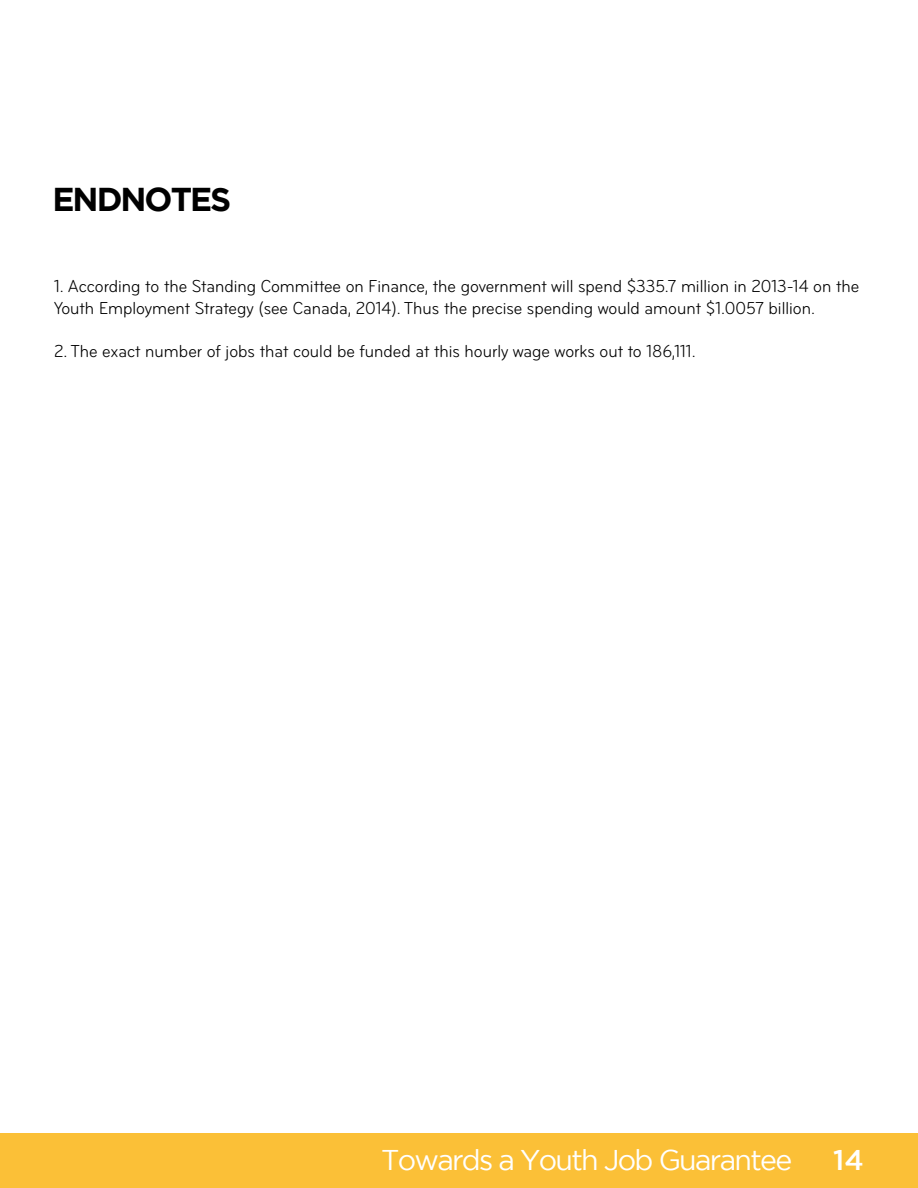
<style>
.page{position:relative;width:918px;height:1188px;background:#fff}
.page>*{position:absolute;margin:0;border:0;box-sizing:border-box;transform-origin:0 0}
.t1{font:700 33px "Gotham";letter-spacing:-.06em;color:#000}
.t2{font:28.5px "Gotham";letter-spacing:-.06em;color:#fff}
.t3{font:500 28.5px "Gotham";color:#fff}
.t4{font:condensed 18px/21.6px "Bryant";color:#000}
</style>
<div class="page">
<div style="left:0;top:1134px;width:918px;height:54px;background:#fbc037"></div>
<h1 class="t1" style="left:52px;top:180px;width:180px">ENDNOTES</h1>
<p class="t4" style="left:54px;top:276px;width:807px">1. According to the Standing Committee on Finance, the government will spend $335.7 million in 2013-14 on the<br>Youth Employment Strategy (see Canada, 2014). Thus the precise spending would amount $1.0057 billion.</p>
<p class="t4" style="left:54px;top:340px;width:643px">2. The exact number of jobs that could be funded at this hourly wage works out to 186,111.</p>
<h2 class="t2" style="left:381px;top:1144px;width:413px">Towards a Youth Job Guarantee</h2>
<h2 class="t3" style="left:833px;top:1144px;width:32px">14</h2>
</div>
